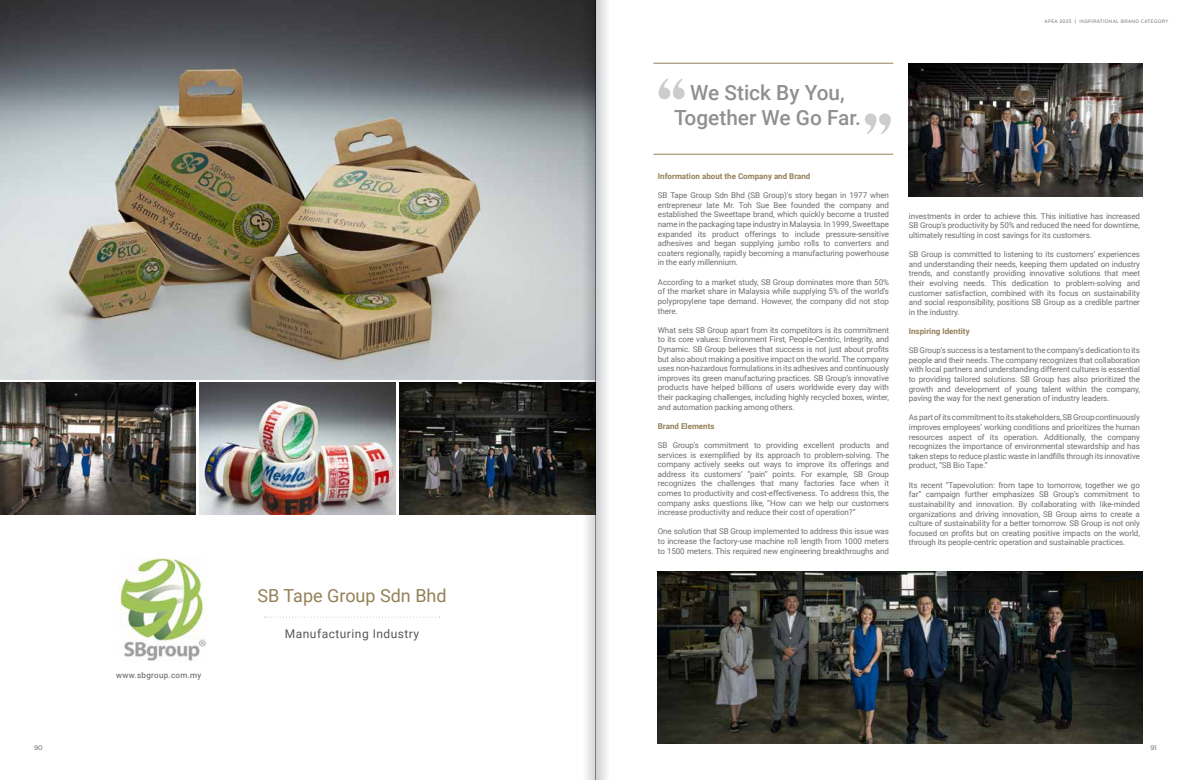
<style>
.page{position:relative;width:1191px;height:780px;background:#fff}
.page>*{position:absolute;margin:0;border:0;box-sizing:border-box;transform-origin:0 0}
.t1{font:500 20.8px/25px "Roboto";color:#8e9092;text-align:center}
.t2{font:18px "Roboto";color:#948058}
.t3{font:12px "Roboto";letter-spacing:.04em;color:#58595b}
.t4{font:8px/9.6px "Roboto";letter-spacing:-.01em;color:#6d6e71;text-align:justify}
.t5{font:700 8px "Roboto";color:#948058}
.t6{font:8px "Roboto";letter-spacing:.04em;color:#58595b}
.t7{font:6.5px "Gotham";color:#58595b}
.t8{font:500 5px "Quicksand";letter-spacing:.05em;color:#808285}
</style>
<div class="page">
<img style="left:909px;top:63px;width:233px;height:134px">
<svg style="left:865px;top:113px;width:26px;height:21px"></svg>
<svg style="left:658px;top:79px;width:27px;height:21px"></svg>
<hr style="left:653px;top:154px;width:240px;height:1px;background:#948058">
<hr style="left:653px;top:63px;width:240px;height:1px;background:#948058">
<svg style="left:265px;top:616px;width:175px;height:1px"></svg>
<img style="left:120px;top:558px;width:86px;height:103px">
<img style="left:0;top:0;width:582px;height:379px">
<img style="left:0;top:383px;width:196px;height:132px">
<img style="left:200px;top:383px;width:195px;height:132px">
<img style="left:399px;top:383px;width:183px;height:131px">
<img style="left:658px;top:571px;width:484px;height:172px">
<svg style="left:582px;top:0;width:25px;height:780px;background:#afb1b2"></svg>
<hr style="left:595px;top:0;width:1px;height:780px;background:#939598">
<p class="t6" style="left:116px;top:669px;width:87px">www.sbgroup.com.my</p>
<h2 class="t2" style="left:257px;top:583px;width:191px">SB Tape Group Sdn Bhd</h2>
<h3 class="t3" style="left:285px;top:625px;width:136px">Manufacturing Industry</h3>
<p class="t8" style="left:1044px;top:17px;width:125px">APEA 2023 | INSPIRATIONAL BRAND CATEGORY</p>
<h1 class="t1" style="left:674px;top:79px;width:188px">We Stick By You,<br>Together We Go Far.</h1>
<p class="t5" style="left:658px;top:170px;width:154px">Information about the Company and Brand</p>
<p class="t4" style="left:658px;top:190px;width:233px">SB Tape Group Sdn Bhd (SB Group)’s story began in 1977 when entrepreneur late Mr. Toh Sue Bee founded the company and established the Sweettape brand, which quickly become a trusted name in the packaging tape industry in Malaysia. In 1999, Sweettape expanded its product offerings to include pressure-sensitive adhesives and began supplying jumbo rolls to converters and coaters regionally, rapidly becoming a manufacturing powerhouse in the early millennium.</p>
<p class="t4" style="left:658px;top:277px;width:233px">According to a market study, SB Group dominates more than 50% of the market share in Malaysia while supplying 5% of the world’s polypropylene tape demand. However, the company did not stop there.</p>
<p class="t4" style="left:658px;top:325px;width:233px">What sets SB Group apart from its competitors is its commitment to its core values: Environment First, People-Centric, Integrity, and Dynamic. SB Group believes that success is not just about profits but also about making a positive impact on the world. The company uses non-hazardous formulations in its adhesives and continuously improves its green manufacturing practices. SB Group’s innovative products have helped billions of users worldwide every day with their packaging challenges, including highly recycled boxes, winter, and automation packing among others.</p>
<p class="t5" style="left:658px;top:420px;width:58px">Brand Elements</p>
<p class="t4" style="left:658px;top:440px;width:233px">SB Group’s commitment to providing excellent products and services is exemplified by its approach to problem-solving. The company actively seeks out ways to improve its offerings and address its customers’ “pain” points. For example, SB Group recognizes the challenges that many factories face when it comes to productivity and cost-effectiveness. To address this, the company asks questions like, “How can we help our customers increase productivity and reduce their cost of operation?”</p>
<p class="t4" style="left:658px;top:526px;width:233px">One solution that SB Group implemented to address this issue was to increase the factory-use machine roll length from 1000 meters to 1500 meters. This required new engineering breakthroughs and</p>
<p class="t4" style="left:909px;top:211px;width:233px">investments in order to achieve this. This initiative has increased SB Group’s productivity by 50% and reduced the need for downtime, ultimately resulting in cost savings for its customers.</p>
<p class="t4" style="left:909px;top:249px;width:233px">SB Group is committed to listening to its customers’ experiences and understanding their needs, keeping them updated on industry trends, and constantly providing innovative solutions that meet their evolving needs. This dedication to problem-solving and customer satisfaction, combined with its focus on sustainability and social responsibility, positions SB Group as a credible partner in the industry.</p>
<p class="t5" style="left:909px;top:325px;width:62px">Inspiring Identity</p>
<p class="t4" style="left:909px;top:345px;width:233px">SB Group’s success is a testament to the company’s dedication to its people and their needs. The company recognizes that collaboration with local partners and understanding different cultures is essential to providing tailored solutions. SB Group has also prioritized the growth and development of young talent within the company, paving the way for the next generation of industry leaders.</p>
<p class="t4" style="left:909px;top:412px;width:233px">As part of its commitment to its stakeholders, SB Group continuously improves employees’ working conditions and prioritizes the human resources aspect of its operation. Additionally, the company recognizes the importance of environmental stewardship and has taken steps to reduce plastic waste in landfills through its innovative product, “SB Bio Tape.”</p>
<p class="t4" style="left:909px;top:479px;width:233px">Its recent “Tapevolution: from tape to tomorrow, together we go far” campaign further emphasizes SB Group’s commitment to sustainability and innovation. By collaborating with like-minded organizations and driving innovation, SB Group aims to create a culture of sustainability for a better tomorrow. SB Group is not only focused on profits but on creating positive impacts on the world, through its people-centric operation and sustainable practices.</p>
<p class="t7" style="left:34px;top:744px;width:10px">90</p>
<p class="t7" style="left:1150px;top:744px;width:8px">91</p>
</div>
